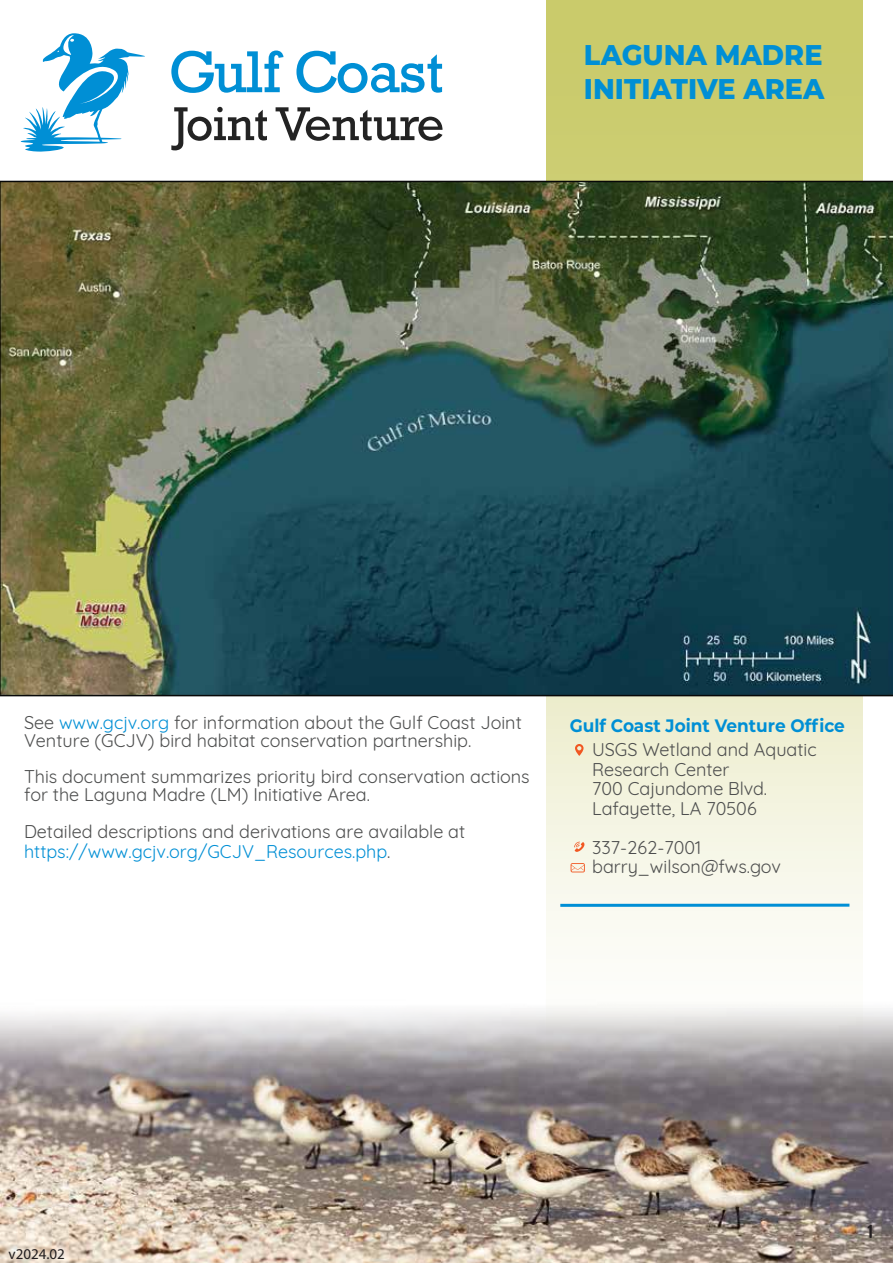
<style>
.page{position:relative;width:893px;height:1263px;background:#fff}
.page>*{position:absolute;margin:0;border:0;box-sizing:border-box;transform-origin:0 0}
.t1{font:800 28.5px/34px "Montserrat";color:#008fd5;scale:.95 1}
.t2{font:18px/19.5px "Quicksand";color:#4d4e4e}
.t3{font:18px "Quicksand";color:#008fd5}
.t4{font:700 18px "Montserrat";color:#008fd5;scale:.94 1}
.t5{font:700 18px "Dosis";color:#231f20}
.t6{font:15px "Myriad Pro";color:#231f20}
.s1{color:#008fd5}
.s2{color:#4d4d4e}
</style>
<div class="page">
<svg style="left:546px;top:0;width:317px;height:946px;background:#e2e2b0"></svg>
<img style="left:0;top:181px;width:893px;height:515px">
<svg style="left:575px;top:744px;width:9px;height:12px"></svg>
<svg style="left:574px;top:842px;width:11px;height:10px"></svg>
<hr style="left:560px;top:904px;width:289px;height:3px;background:#008fd5">
<svg style="left:571px;top:863px;width:14px;height:9px"></svg>
<svg style="left:21px;top:33px;width:124px;height:119px"></svg>
<svg style="left:171px;top:51px;width:113px;height:42px"></svg>
<svg style="left:296px;top:51px;width:146px;height:42px"></svg>
<svg style="left:171px;top:107px;width:96px;height:43px"></svg>
<svg style="left:276px;top:107px;width:166px;height:34px"></svg>
<img style="left:0;top:1006px;width:893px;height:257px">
<h1 class="t1" style="left:584px;top:36px;width:255px">LAGUNA MADRE<br>INITIATIVE AREA</h1>
<p class="t2" style="left:24px;top:711px;width:499px">See <span class="s1">www.gcjv.org</span> for information about the Gulf Coast Joint</p>
<p class="t4" style="left:570px;top:713px;width:294px">Gulf Coast Joint Venture Office</p>
<p class="t2" style="left:24px;top:720px;width:507px;line-height:36px">Venture (GCJV) bird habitat conservation partnership.<br>This document summarizes priority bird conservation actions</p>
<p class="t2" style="left:24px;top:774px;width:443px;line-height:37.5px">for the Laguna Madre (LM) Initiative Area.<br>Detailed descriptions and derivations are available at</p>
<p class="t3" style="left:24px;top:837px;width:368px">https://www.gcjv.org/GCJV_Resources.php<span class="s2">.</span></p>
<p class="t2" style="left:592px;top:738px;width:226px">USGS Wetland and Aquatic<br>Research Center<br>700 Cajundome Blvd.<br>Lafayette, LA 70506</p>
<p class="t2" style="left:592px;top:836px;width:190px">337-262-7001 barry_wilson@fws.gov</p>
<p class="t6" style="left:9px;top:1244px;width:58px">v2024.02</p>
<p class="t5" style="left:868px;top:1218px;width:7px">1</p>
</div>
